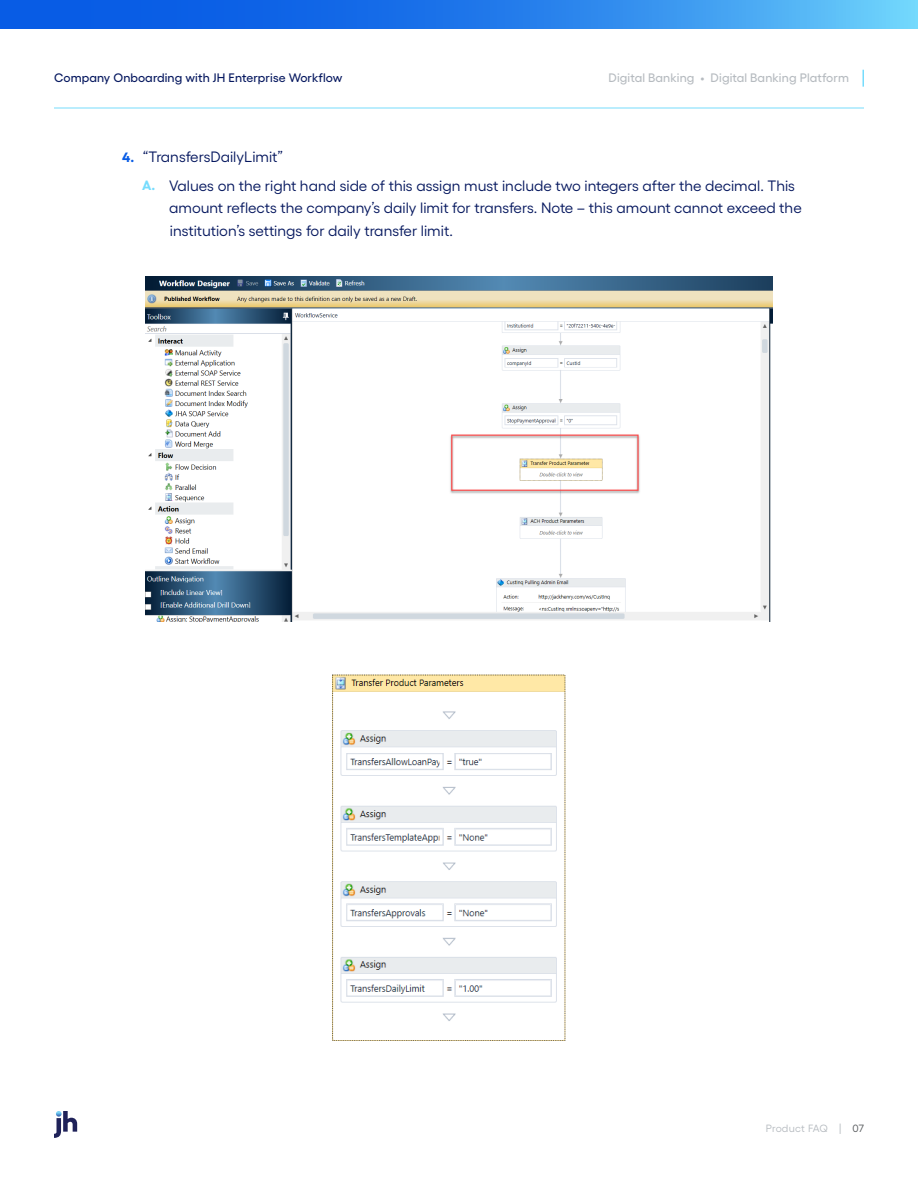
<style>
.page{position:relative;width:918px;height:1188px;background:#fff}
.page>*{position:absolute;margin:0;border:0;box-sizing:border-box;transform-origin:0 0}
.t1{font:15px/22.5px "Gellix";color:#06185f}
.t2{font:500 12.3px "Gellix";letter-spacing:.01em;color:#06185f}
.t3{font:500 12.3px "Gellix";letter-spacing:.01em;color:#b6bbc0}
.t4{font:10.5px "Gellix";letter-spacing:.01em;color:#b6bbc0}
.s1{font-weight:700;font-size:13.5px;color:#085ce5}
.s2{font-weight:700;font-size:13.5px;color:#76dcfd}
.s3{color:#575a5d}
</style>
<div class="page">
<svg style="left:0;top:0;width:918px;height:28px;background:#2781eb"></svg>
<svg style="left:862px;top:70px;width:2px;height:17px"></svg>
<hr style="left:54px;top:108px;width:810px;height:1px;background:#76dcfd">
<svg style="left:54px;top:1111px;width:23px;height:27px"></svg>
<img style="left:146px;top:276px;width:626px;height:345px">
<img style="left:332px;top:674px;width:234px;height:367px">
<p class="t2" style="left:54px;top:69px;width:290px">Company Onboarding with JH Enterprise Workflow</p>
<p class="t3" style="left:609px;top:68px;width:242px">Digital Banking • Digital Banking Platform</p>
<p class="t1" style="left:122px;top:144px;width:162px"><span class="s1">4.</span> “TransfersDailyLimit”</p>
<p class="t1" style="left:169px;top:173px;width:634px;text-indent:-27px"><span class="s2">A.</span> Values on the right hand side of this assign must include two integers after the decimal. This amount reflects the company’s daily limit for transfers. Note – this amount cannot exceed the institution’s settings for daily transfer limit.</p>
<p class="t4" style="left:766px;top:1120px;width:100px">Product FAQ | <span class="s3">07</span></p>
</div>
